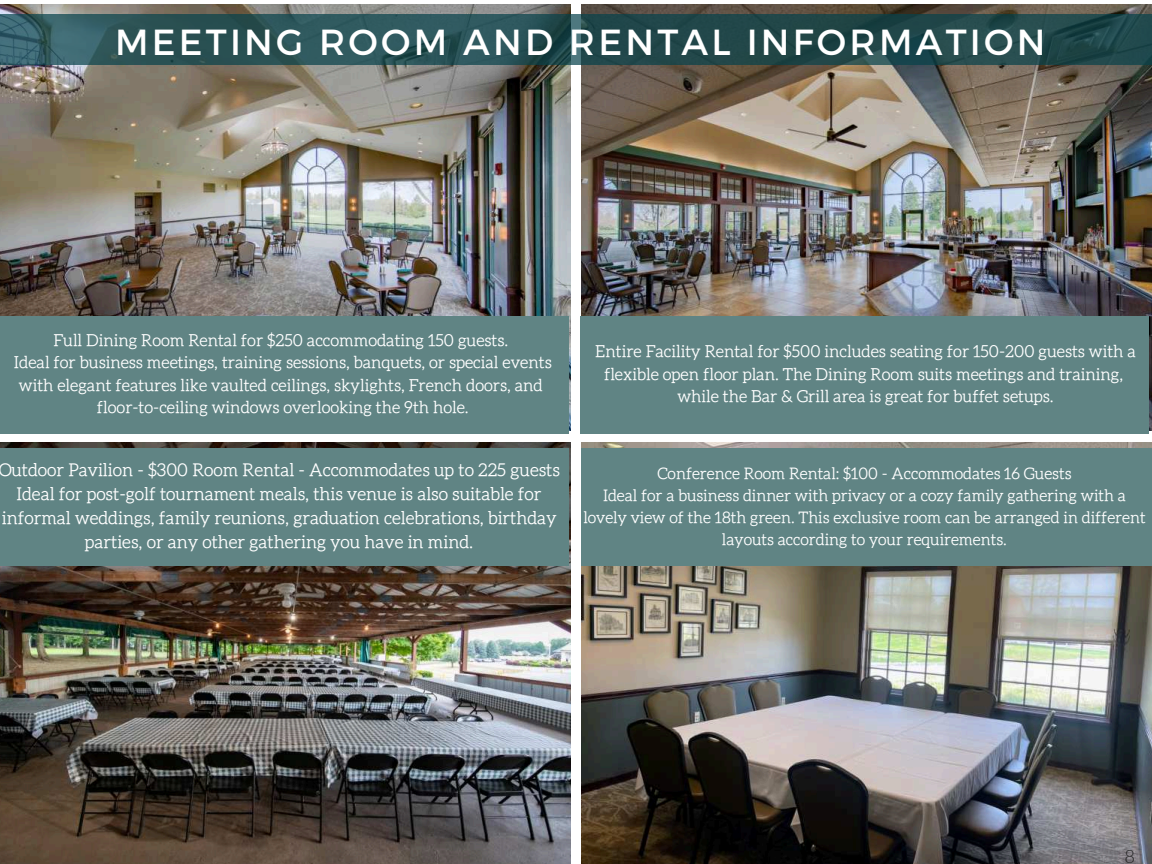
<style>
.page{position:relative;width:1152px;height:864px;background:#fff}
.page>*{position:absolute;margin:0;border:0;box-sizing:border-box;transform-origin:0 0}
.t1{font:36.15px "Montserrat";letter-spacing:.09em;color:#fff}
.t2{font:300 18.15px "Aleo";color:#222}
.t3{font:17.55px/24.2px "CA Generated";color:#fff;text-align:center}
.t4{font:16.5px/22.5px "CA Generated";color:#fff;text-align:center}
.t5{font:15.9px/22.2px "CA Generated";color:#fff;text-align:center}
</style>
<div class="page">
<img style="left:0;top:5px;width:570px;height:425px">
<img style="left:582px;top:5px;width:570px;height:426px">
<img style="left:0;top:442px;width:570px;height:422px">
<img style="left:582px;top:442px;width:570px;height:422px">
<svg style="left:0;top:14px;width:1152px;height:51px;background:#274e52"></svg>
<div style="left:581px;top:448px;width:571px;height:117px;background:#608484"></div>
<div style="left:580px;top:317px;width:568px;height:117px;background:#608484"></div>
<div style="left:0;top:317px;width:568px;height:117px;background:#608484"></div>
<div style="left:0;top:448px;width:568px;height:117px;background:#608484"></div>
<h1 class="t1" style="left:115px;top:20px;width:932px">MEETING ROOM AND RENTAL INFORMATION</h1>
<p class="t4" style="left:14px;top:329px;width:539px">Full Dining Room Rental for $250 accommodating 150 guests.<br>Ideal for business meetings, training sessions, banquets, or special events with elegant features like vaulted ceilings, skylights, French doors, and floor-to-ceiling windows overlooking the 9th hole.</p>
<p class="t3" style="left:-2px;top:458px;width:563px">Outdoor Pavilion - $300 Room Rental - Accommodates up to 225 guests Ideal for post-golf tournament meals, this venue is also suitable for informal weddings, family reunions, graduation celebrations, birthday parties, or any other gathering you have in mind.</p>
<p class="t4" style="left:595px;top:340px;width:542px">Entire Facility Rental for $500 includes seating for 150-200 guests with a flexible open floor plan. The Dining Room suits meetings and training, while the Bar &amp; Grill area is great for buffet setups.</p>
<p class="t5" style="left:583px;top:462px;width:564px">Conference Room Rental: $100 - Accommodates 16 Guests<br>Ideal for a business dinner with privacy or a cozy family gathering with a lovely view of the 18th green. This exclusive room can be arranged in different layouts according to your requirements.</p>
<p class="t2" style="left:1125px;top:847px;width:12px">8</p>
</div>
